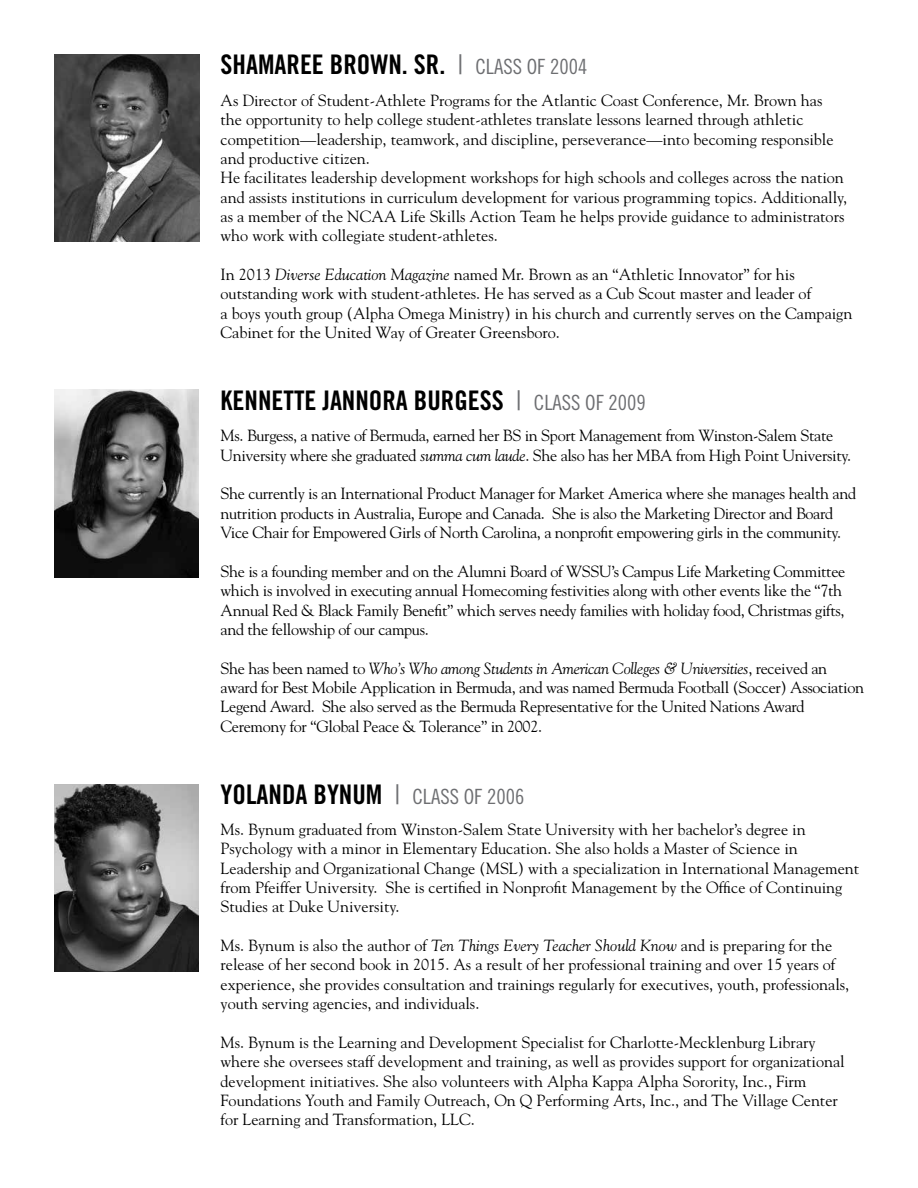
<style>
.page{position:relative;width:918px;height:1188px;background:#fff}
.page>*{position:absolute;margin:0;border:0;box-sizing:border-box;transform-origin:0 0}
.t1{font:27px "Trade Gothic Bold Cond Twenty";color:#000}
.t2{font:16.2px/19.4px "Goudy";color:#000}
.t3{font:16.2px/19.4px "Goudy";letter-spacing:-.02em;color:#000}
.s1{font-family:"Trade Gothic Cond Eighteen";color:#6d6e71}
.s2{font-family:"Trade Gothic Cond Eighteen";font-size:21px;color:#6d6e71}
.s3{font-style:italic}
</style>
<div class="page">
<img style="left:55px;top:54px;width:144px;height:188px">
<img style="left:54px;top:390px;width:144px;height:187px">
<img style="left:54px;top:784px;width:144px;height:188px">
<h1 class="t1" style="left:221px;top:48px;width:368px">SHAMAREE BROWN. SR. <span class="s1">|</span> <span class="s2">CLASS OF 2004</span></h1>
<p class="t2" style="left:221px;top:90px;width:628px">As Director of Student-Athlete Programs for the Atlantic Coast Conference, Mr. Brown has the opportunity to help college student-athletes translate lessons learned through athletic competition—leadership, teamwork, and discipline, perseverance—into becoming responsible and productive citizen.<br>He facilitates leadership development workshops for high schools and colleges across the nation and assists institutions in curriculum development for various programming topics. Additionally, as a member of the NCAA Life Skills Action Team he helps provide guidance to administrators who work with collegiate student-athletes.</p>
<p class="t2" style="left:221px;top:264px;width:633px">In 2013 <span class="s3">Diverse Education Magazine</span> named Mr. Brown as an “Athletic Innovator” for his outstanding work with student-athletes. He has served as a Cub Scout master and leader of<br>a boys youth group (Alpha Omega Ministry) in his church and currently serves on the Campaign Cabinet for the United Way of Greater Greensboro.</p>
<h1 class="t1" style="left:221px;top:384px;width:427px">KENNETTE JANNORA BURGESS <span class="s1">|</span> <span class="s2">CLASS OF 2009</span></h1>
<p class="t3" style="left:221px;top:426px;width:632px">Ms. Burgess, a native of Bermuda, earned her BS in Sport Management from Winston-Salem State<br>University where she graduated <span class="s3">summa cum laude</span>. She also has her MBA from High Point University.</p>
<p class="t3" style="left:221px;top:484px;width:637px">She currently is an International Product Manager for Market America where she manages health and nutrition products in Australia, Europe and Canada. She is also the Marketing Director and Board<br>Vice Chair for Empowered Girls of North Carolina, a nonprofit empowering girls in the community.</p>
<p class="t3" style="left:221px;top:561px;width:626px">She is a founding member and on the Alumni Board of WSSU’s Campus Life Marketing Committee which is involved in executing annual Homecoming festivities along with other events like the “7th Annual Red &amp; Black Family Benefit” which serves needy families with holiday food, Christmas gifts, and the fellowship of our campus.</p>
<p class="t3" style="left:221px;top:658px;width:645px">She has been named to <span class="s3">Who’s Who among Students in American Colleges &amp; Universities</span>, received an award for Best Mobile Application in Bermuda, and was named Bermuda Football (Soccer) Association Legend Award. She also served as the Bermuda Representative for the United Nations Award Ceremony for “Global Peace &amp; Tolerance” in 2002.</p>
<h1 class="t1" style="left:221px;top:778px;width:305px">YOLANDA BYNUM <span class="s1">|</span> <span class="s2">CLASS OF 2006</span></h1>
<p class="t2" style="left:221px;top:819px;width:640px">Ms. Bynum graduated from Winston-Salem State University with her bachelor’s degree in Psychology with a minor in Elementary Education. She also holds a Master of Science in Leadership and Organizational Change (MSL) with a specialization in International Management from Pfeiffer University. She is certified in Nonprofit Management by the Office of Continuing Studies at Duke University.</p>
<p class="t2" style="left:221px;top:935px;width:630px">Ms. Bynum is also the author of <span class="s3">Ten Things Every Teacher Should Know</span> and is preparing for the release of her second book in 2015. As a result of her professional training and over 15 years of experience, she provides consultation and trainings regularly for executives, youth, professionals, youth serving agencies, and individuals.</p>
<p class="t2" style="left:221px;top:1032px;width:626px">Ms. Bynum is the Learning and Development Specialist for Charlotte-Mecklenburg Library where she oversees staff development and training, as well as provides support for organizational development initiatives. She also volunteers with Alpha Kappa Alpha Sorority, Inc., Firm Foundations Youth and Family Outreach, On Q Performing Arts, Inc., and The Village Center for Learning and Transformation, LLC.</p>
</div>
